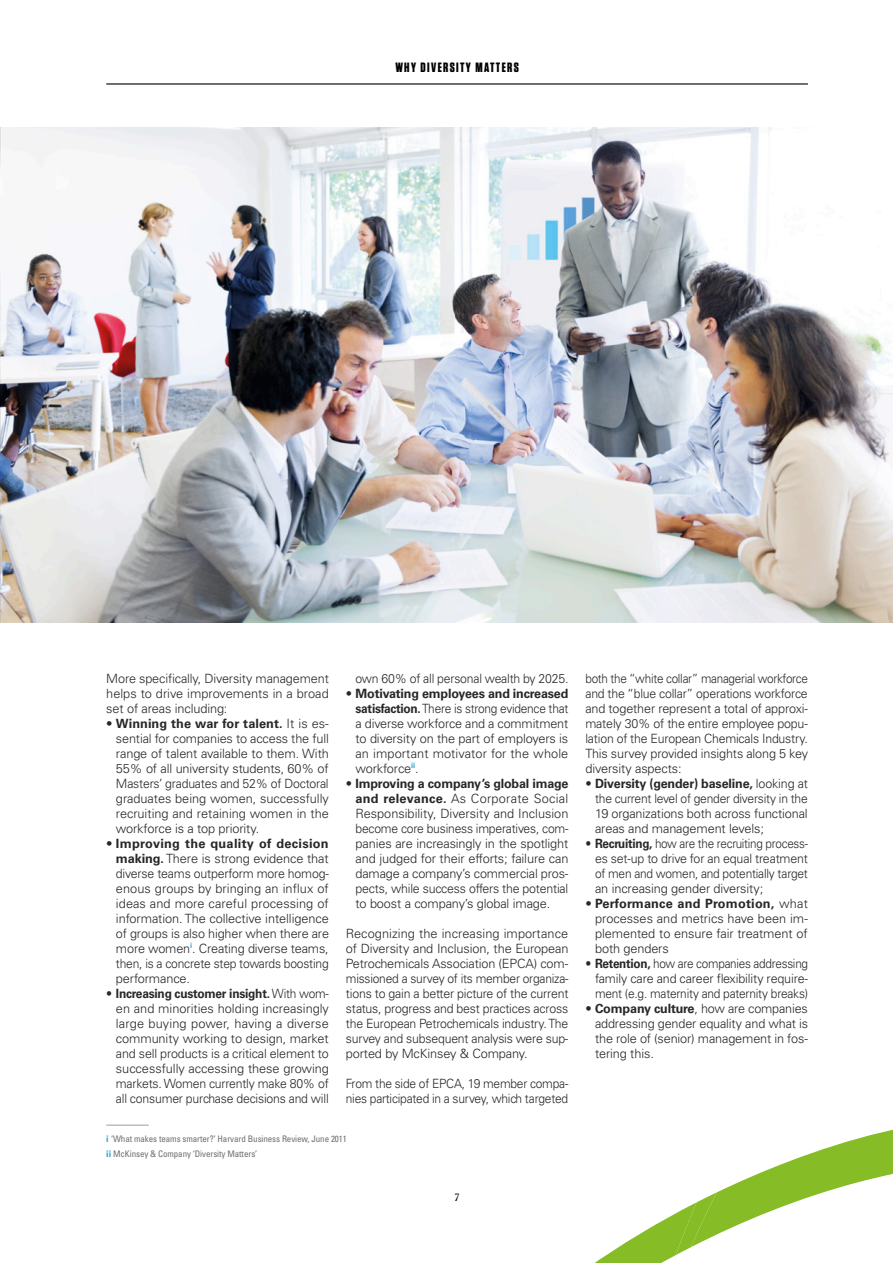
<style>
.page{position:relative;width:893px;height:1263px;background:#fff}
.page>*{position:absolute;margin:0;border:0;box-sizing:border-box;transform-origin:0 0}
.vignet{font:700 13.5px "Tungsten";letter-spacing:.1em;color:#000}
.BODY{font:300 12.75px/15px "Univers LT Std";letter-spacing:-.01em;color:#272727;text-align:justify}
.BODY-2{font:300 12.75px/15px "Univers LT Std";letter-spacing:-.01em;color:#272727;text-align:justify;scale:.92 1}
.BODY-3{font:300 12.75px/15px "Univers LT Std";letter-spacing:-.01em;color:#272727;text-align:justify;scale:.94 1}
.BODY-4{font:300 12.75px "Univers LT Std";letter-spacing:-.01em;color:#272727;scale:.96 1}
.t1{font:10.5px "Cheltenham BT";color:#000}
.LEGENDE_FIGURE{font:condensed 9px "Univers LT Std";letter-spacing:-.01em;color:#6f6f6e}
.s1{font-weight:700}
.s2{font-weight:700;font-stretch:normal;color:#32a5df}
</style>
<div class="page">
<hr style="left:106px;top:83px;width:702px;height:2px;background:#000">
<img style="left:0;top:128px;width:893px;height:494px">
<hr style="left:106px;top:1125px;width:43px;height:1px;background:#9d9d9c">
<svg style="left:594px;top:1213px;width:82px;height:50px"></svg>
<svg style="left:676px;top:1129px;width:217px;height:126px"></svg>
<p class="vignet" style="left:395px;top:61px;width:125px">WHY DIVERSITY MATTERS</p>
<p class="BODY" style="left:106px;top:671px;width:224px">More specifically, Diversity management helps to drive improvements in a broad set of areas including:</p>
<p class="BODY" style="left:116px;top:716px;width:214px;text-indent:-10px">• <span class="s1">Winning the war for talent.</span> It is es&shy;sential for companies to access the full range of talent available to them. With 55% of all university students, 60% of Masters’ graduates and 52% of Doctoral graduates being women, successfully recruiting and retaining women in the workforce is a top priority.</p>
<p class="BODY" style="left:116px;top:836px;width:215px;text-indent:-10px">• <span class="s1">Improving the quality of decision making.</span> There is strong evidence that diverse teams outperform more homog&shy;enous groups by bringing an influx of ideas and more careful processing of information. The collective intelligence of groups is also higher when there are more women<sup>i</sup>. Creating diverse teams, then, is a concrete step towards boosting performance.</p>
<p class="BODY-3" style="left:116px;top:986px;width:228px;text-indent:-10px">• <span class="s1">Increasing customer insight.</span> With wom&shy;en and minorities holding increasingly large buying power, having a diverse community working to design, market and sell products is a critical element to successfully accessing these growing markets. Women currently make 80% of all consumer purchase decisions and will</p>
<p class="BODY-4" style="left:355px;top:670px;width:223px">own 60% of all personal wealth by 2025.</p>
<p class="BODY" style="left:355px;top:686px;width:214px;text-indent:-10px">• <span class="s1">Motivating employees and increased satisfaction.</span> There is strong evidence that a diverse workforce and a commitment to diversity on the part of employers is an important motivator for the whole workforce<sup>ii</sup>.</p>
<p class="BODY" style="left:355px;top:776px;width:214px;text-indent:-10px">• <span class="s1">Improving a company’s global image and relevance.</span> As Corporate Social Responsibility, Diversity and Inclusion become core business imperatives, com&shy;panies are increasingly in the spotlight and judged for their efforts; failure can damage a company’s commercial pros&shy;pects, while success offers the potential to boost a company’s global image.</p>
<p class="BODY" style="left:346px;top:926px;width:224px">Recognizing the increasing importance of Diversity and Inclusion, the European Petrochemicals Association (EPCA) com&shy;missioned a survey of its member organiza&shy;tions to gain a better picture of the current status, progress and best practices across the European Petrochemicals industry. The survey and subsequent analysis were sup&shy;ported by McKinsey &amp; Company.</p>
<p class="BODY-3" style="left:346px;top:1076px;width:238px">From the side of EPCA, 19 member compa&shy;nies participated in a survey, which targeted</p>
<p class="LEGENDE_FIGURE" style="left:106px;top:1133px;width:242px"><span class="s2">i</span> ‘What makes teams smarter?’ Harvard Business Review, June 2011</p>
<p class="LEGENDE_FIGURE" style="left:106px;top:1148px;width:152px"><span class="s2">ii</span> McKinsey &amp; Company ‘Diversity Matters’</p>
<p class="t1" style="left:454px;top:1190px;width:7px">7</p>
<p class="BODY-2" style="left:585px;top:671px;width:244px">both the “white collar” managerial workforce and the “blue collar” operations workforce and together represent a total of approxi&shy;mately 30% of the entire employee popu&shy;lation of the European Chemicals Industry.<br>This survey provided insights along 5 key diversity aspects:</p>
<p class="BODY" style="left:595px;top:776px;width:214px;text-indent:-10px">• <span class="s1">Diversity (gender) baseline,</span> looking at the current level of gender diversity in the 19 organizations both across functional areas and management levels;</p>
<p class="BODY-2" style="left:595px;top:836px;width:233px;text-indent:-10px">• <span class="s1">Recruiting,</span> how are the recruiting process&shy;es set-up to drive for an equal treatment of men and women, and potentially target an increasing gender diversity;</p>
<p class="BODY" style="left:595px;top:896px;width:214px;text-indent:-10px">• <span class="s1">Performance and Promotion,</span> what processes and metrics have been im&shy;plemented to ensure fair treatment of both genders</p>
<p class="BODY-2" style="left:595px;top:956px;width:233px;text-indent:-10px">• <span class="s1">Retention,</span> how are companies addressing family care and career flexibility require&shy;ment (e.g. maternity and paternity breaks)</p>
<p class="BODY" style="left:595px;top:1001px;width:214px;text-indent:-10px">• <span class="s1">Company culture</span>, how are companies addressing gender equality and what is the role of (senior) management in fos&shy;tering this.</p>
</div>
